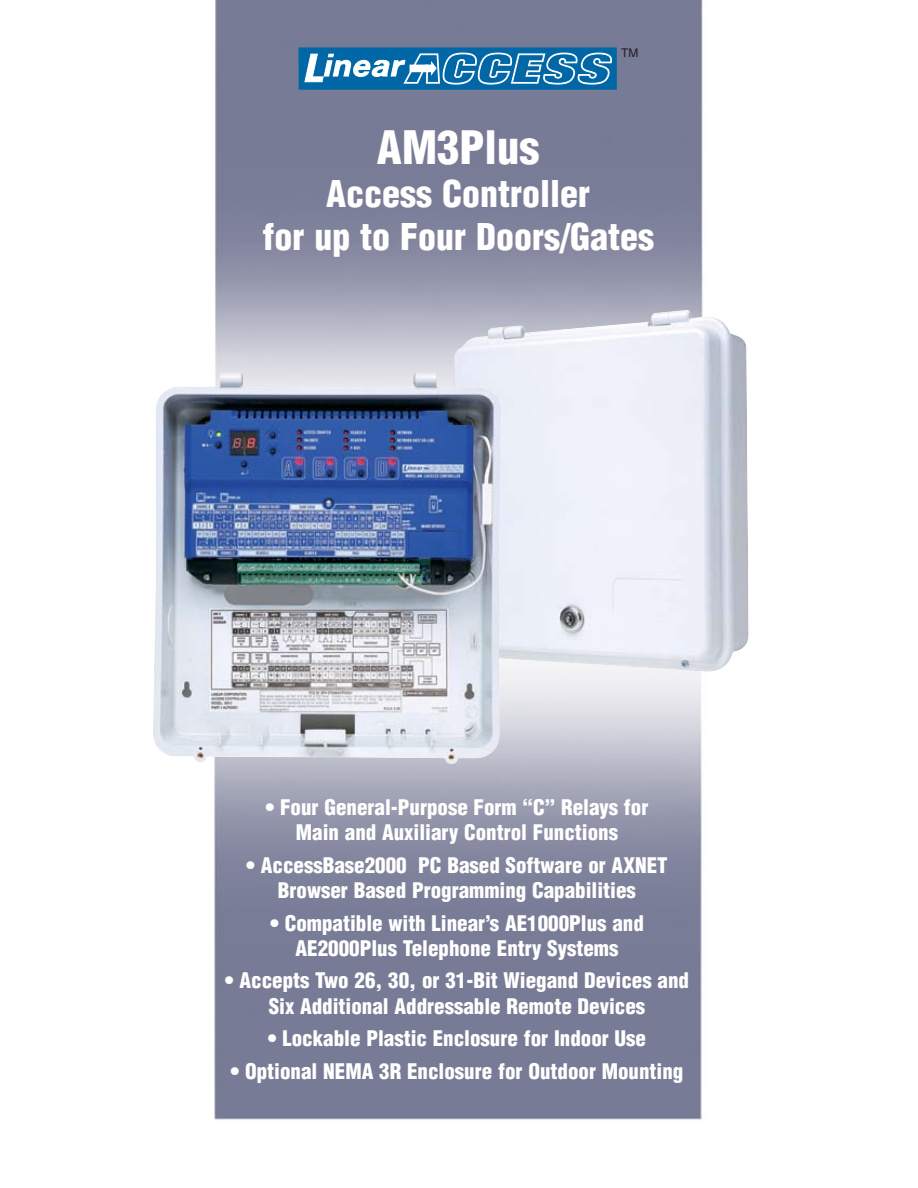
<style>
.page{position:relative;width:918px;height:1188px;background:#fff}
.page>*{position:absolute;margin:0;border:0;box-sizing:border-box;transform-origin:0 0}
.t1{font:900 condensed 45px "Helvetica";color:#fff}
.t2{font:900 condensed 36px/43.2px "Helvetica";color:#fff;text-align:center}
.t3{font:900 condensed 21px/25.2px "Helvetica";color:#fff;text-align:center}
.t4{font:12px "Helvetica";color:#231f20}
</style>
<div class="page">
<img style="left:214px;top:0;width:489px;height:1120px">
<img style="left:453px;top:310px;width:296px;height:364px">
<img style="left:153px;top:372px;width:348px;height:392px">
<div style="left:298px;top:47px;width:319px;height:43px;background:#0067a6"></div>
<svg style="left:304px;top:52px;width:309px;height:33px"></svg>
<p class="t4" style="left:621px;top:46px;width:19px">TM</p>
<h1 class="t1" style="left:377px;top:119px;width:164px">AM3Plus</h1>
<h2 class="t2" style="left:262px;top:172px;width:393px">Access Controller<br>for up to Four Doors/Gates</h2>
<p class="t3" style="left:266px;top:794px;width:384px">• Four General-Purpose Form “C” Relays for<br>Main and Auxiliary Control Functions</p>
<p class="t3" style="left:246px;top:852px;width:423px">• AccessBase2000 PC Based Software or AXNET<br>Browser Based Programming Capabilities</p>
<p class="t3" style="left:270px;top:910px;width:375px">• Compatible with Linear’s AE1000Plus and<br>AE2000Plus Telephone Entry Systems</p>
<p class="t3" style="left:225px;top:968px;width:466px">• Accepts Two 26, 30, or 31-Bit Wiegand Devices and<br>Six Additional Addressable Remote Devices</p>
<p class="t3" style="left:268px;top:1026px;width:380px">• Lockable Plastic Enclosure for Indoor Use</p>
<p class="t3" style="left:231px;top:1059px;width:454px">• Optional NEMA 3R Enclosure for Outdoor Mounting</p>
</div>
